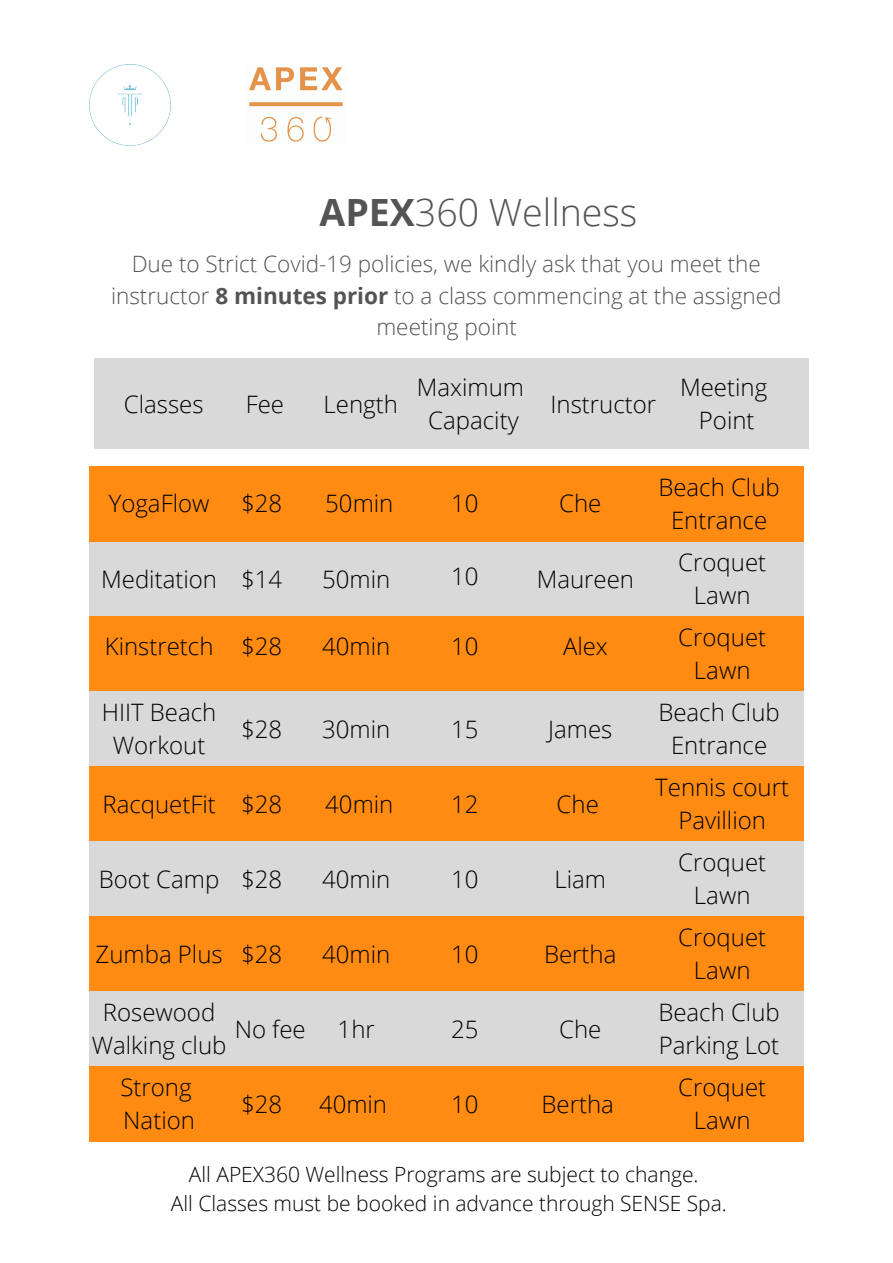
<style>
.page{position:relative;width:893px;height:1263px;background:#fff}
.page>*{position:absolute;margin:0;border:0;box-sizing:border-box;transform-origin:0 0}
.t1{font:300 37.5px "Open Sans";color:#545454}
.t2{font:300 24px/33.2px "Open Sans";color:#000;text-align:center}
.t3{font:300 22.5px/31.5px "Open Sans";color:#545454;text-align:center}
.t4{font:300 21px/29.2px "Open Sans";color:#000;text-align:center}
.s1{font-weight:700}
</style>
<div class="page">
<img style="left:89px;top:64px;width:82px;height:82px">
<img style="left:249px;top:67px;width:94px;height:75px">
<div style="left:94px;top:358px;width:714px;height:91px;background:#d9d9d9"></div>
<div style="left:89px;top:541px;width:715px;height:75px;background:#d9d9d9"></div>
<div style="left:89px;top:466px;width:715px;height:75px;background:#ff8b12"></div>
<div style="left:89px;top:616px;width:715px;height:75px;background:#ff8b12"></div>
<div style="left:89px;top:691px;width:715px;height:75px;background:#d9d9d9"></div>
<div style="left:89px;top:766px;width:715px;height:75px;background:#ff8b12"></div>
<div style="left:89px;top:841px;width:715px;height:75px;background:#d9d9d9"></div>
<div style="left:89px;top:916px;width:715px;height:75px;background:#ff8b12"></div>
<div style="left:89px;top:991px;width:715px;height:75px;background:#d9d9d9"></div>
<div style="left:89px;top:1066px;width:715px;height:75px;background:#ff8b12"></div>
<h1 class="t1" style="left:319px;top:186px;width:319px"><span class="s1">APEX</span>360 Wellness</h1>
<p class="t3" style="left:111px;top:248px;width:672px">Due to Strict Covid-19 policies, we kindly ask that you meet the instructor <span class="s1">8 minutes prior</span> to a class commencing at the assigned meeting point</p>
<p class="t2" style="left:124px;top:387px;width:81px">Classes</p>
<p class="t2" style="left:246px;top:387px;width:40px">Fee</p>
<p class="t2" style="left:324px;top:387px;width:76px">Length</p>
<p class="t2" style="left:417px;top:370px;width:109px">Maximum<br>Capacity</p>
<p class="t2" style="left:550px;top:387px;width:107px">Instructor</p>
<p class="t2" style="left:680px;top:370px;width:89px">Meeting<br>Point</p>
<p class="t2" style="left:109px;top:486px;width:102px">YogaFlow</p>
<p class="t2" style="left:241px;top:486px;width:43px">$28</p>
<p class="t2" style="left:325px;top:486px;width:70px">50min</p>
<p class="t2" style="left:451px;top:486px;width:29px">10</p>
<p class="t2" style="left:559px;top:486px;width:44px">Che</p>
<p class="t2" style="left:658px;top:470px;width:123px">Beach Club<br>Entrance</p>
<p class="t2" style="left:101px;top:562px;width:117px">Meditation</p>
<p class="t2" style="left:105px;top:629px;width:110px">Kinstretch</p>
<p class="t2" style="left:241px;top:562px;width:43px">$14</p>
<p class="t2" style="left:241px;top:629px;width:43px">$28</p>
<p class="t2" style="left:322px;top:562px;width:70px">50min</p>
<p class="t2" style="left:322px;top:629px;width:70px">40min</p>
<p class="t2" style="left:451px;top:559px;width:29px">10</p>
<p class="t2" style="left:451px;top:629px;width:29px">10</p>
<p class="t2" style="left:537px;top:562px;width:99px">Maureen</p>
<p class="t2" style="left:563px;top:629px;width:46px">Alex</p>
<p class="t2" style="left:678px;top:545px;width:89px">Croquet<br>Lawn</p>
<p class="t2" style="left:678px;top:620px;width:89px">Croquet<br>Lawn</p>
<p class="t2" style="left:102px;top:695px;width:116px">HIIT Beach<br>Workout</p>
<p class="t2" style="left:241px;top:712px;width:43px">$28</p>
<p class="t2" style="left:322px;top:712px;width:70px">30min</p>
<p class="t2" style="left:451px;top:712px;width:29px">15</p>
<p class="t2" style="left:548px;top:712px;width:66px">James</p>
<p class="t2" style="left:658px;top:695px;width:123px">Beach Club<br>Entrance</p>
<p class="t2" style="left:102px;top:787px;width:115px">RacquetFit</p>
<p class="t2" style="left:241px;top:787px;width:43px">$28</p>
<p class="t2" style="left:325px;top:787px;width:70px">40min</p>
<p class="t2" style="left:451px;top:787px;width:29px">12</p>
<p class="t2" style="left:556px;top:787px;width:44px">Che</p>
<p class="t2" style="left:655px;top:770px;width:135px">Tennis court<br>Pavillion</p>
<p class="t2" style="left:99px;top:862px;width:122px">Boot Camp</p>
<p class="t2" style="left:241px;top:862px;width:43px">$28</p>
<p class="t2" style="left:322px;top:862px;width:70px">40min</p>
<p class="t2" style="left:96px;top:937px;width:129px">Zumba Plus</p>
<p class="t2" style="left:92px;top:995px;width:136px">Rosewood<br>Walking club</p>
<p class="t2" style="left:241px;top:937px;width:43px">$28</p>
<p class="t2" style="left:235px;top:1012px;width:73px">No fee</p>
<p class="t2" style="left:322px;top:937px;width:70px">40min</p>
<p class="t2" style="left:338px;top:1012px;width:39px">1hr</p>
<p class="t2" style="left:451px;top:862px;width:29px">10</p>
<p class="t2" style="left:451px;top:937px;width:29px">10</p>
<p class="t2" style="left:451px;top:1012px;width:29px">25</p>
<p class="t2" style="left:554px;top:862px;width:53px">Liam</p>
<p class="t2" style="left:544px;top:937px;width:74px">Bertha</p>
<p class="t2" style="left:559px;top:1012px;width:44px">Che</p>
<p class="t2" style="left:678px;top:845px;width:89px">Croquet<br>Lawn</p>
<p class="t2" style="left:678px;top:920px;width:89px">Croquet<br>Lawn</p>
<p class="t2" style="left:658px;top:995px;width:123px;text-align:left">Beach Club<br>Parking Lot</p>
<p class="t2" style="left:120px;top:1070px;width:76px;text-align:left">Strong<br>Nation</p>
<p class="t2" style="left:241px;top:1087px;width:43px">$28</p>
<p class="t2" style="left:319px;top:1087px;width:70px">40min</p>
<p class="t2" style="left:451px;top:1087px;width:29px">10</p>
<p class="t2" style="left:541px;top:1087px;width:74px">Bertha</p>
<p class="t2" style="left:678px;top:1070px;width:89px">Croquet<br>Lawn</p>
<p class="t4" style="left:171px;top:1159px;width:557px">All APEX360 Wellness Programs are subject to change.<br>All Classes must be booked in advance through SENSE Spa.</p>
</div>
